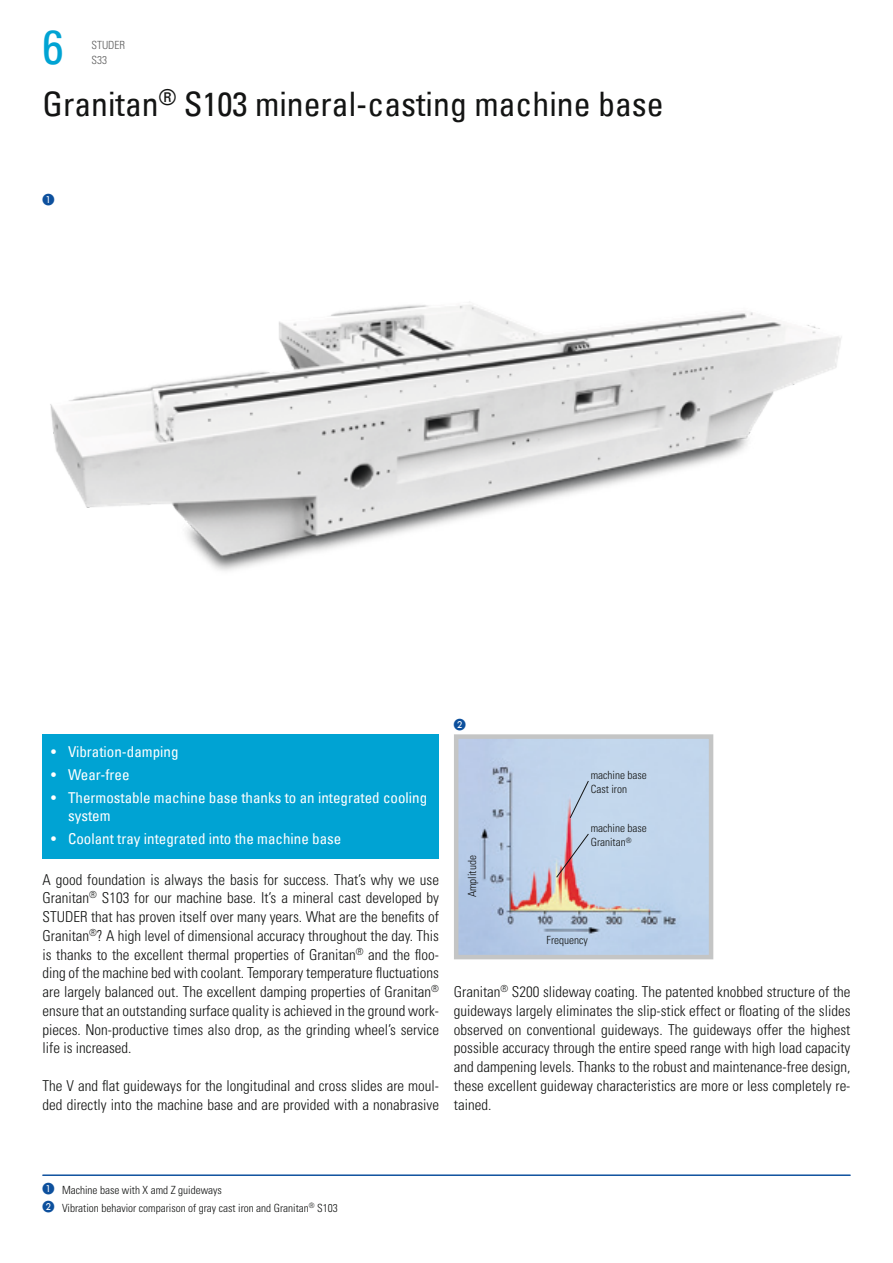
<style>
.page{position:relative;width:893px;height:1263px;background:#fff}
.page>*{position:absolute;margin:0;border:0;box-sizing:border-box;transform-origin:0 0}
.t1{font:condensed 48px "Univers Com 57";color:#00a3d3}
.t2{font:condensed 33.75px "Univers Com 57";color:#131413}
.t3{font:300 condensed 15px/18.8px "Univers LT Std";color:#131413;text-align:justify}
.t4{font:condensed 15px/18.8px "Univers Com 57";color:#fff}
.t5{font:300 condensed 11.25px/14.2px "Univers LT Std";color:#131413}
.t6{font:300 condensed 11.25px/15px "Univers LT Std";color:#5a5a5a}
.s1{color:#0d509d}
</style>
<div class="page">
<hr style="left:43px;top:1175px;width:807px;height:1px;background:#0d509d">
<div style="left:43px;top:735px;width:396px;height:124px;background:#00a3d3"></div>
<img style="left:459px;top:739px;width:249px;height:215px">
<div style="left:454px;top:734px;width:259px;height:225px;border:4px solid #c4c5c5"></div>
<svg style="left:570px;top:780px;width:19px;height:38px"></svg>
<svg style="left:556px;top:833px;width:33px;height:45px"></svg>
<img style="left:50px;top:305px;width:792px;height:266px">
<h1 class="t1" style="left:43px;top:17px;width:23px">6</h1>
<p class="t6" style="left:91px;top:37px;width:35px">STUDER<br>S33</p>
<h2 class="t2" style="left:43px;top:82px;width:623px">Granitan<sup>®</sup> S103 mineral-casting machine base</h2>
<p class="t4" style="left:51px;top:742px;width:129px">• Vibration-damping</p>
<p class="t4" style="left:51px;top:765px;width:80px">• Wear-free</p>
<p class="t4" style="left:68px;top:788px;width:361px;text-indent:-17px">• Thermostable machine base thanks to an integrated cooling system</p>
<p class="t4" style="left:51px;top:829px;width:292px">• Coolant tray integrated into the machine base</p>
<p class="t3" style="left:43px;top:870px;width:398px">A good foundation is always the basis for success. That’s why we use Granitan<sup>®</sup> S103 for our machine base. It’s a mineral cast developed by STUDER that has proven itself over many years. What are the benefits of Granitan<sup>®</sup>? A high level of dimensional accuracy throughout the day. This is thanks to the excellent thermal properties of Granitan<sup>®</sup> and the floo&shy;ding of the machine bed with coolant. Temporary temperature fluctuations are largely balanced out. The excellent damping properties of Granitan<sup>® </sup>ensure that an outstanding surface quality is achieved in the ground work&shy;pieces. Non-productive times also drop, as the grinding wheel’s service life is increased.</p>
<p class="t3" style="left:43px;top:1076px;width:398px">The V and flat guideways for the longitudinal and cross slides are moul&shy;ded directly into the machine base and are provided with a nonabrasive</p>
<p class="t5" style="left:465px;top:897px;width:43px;rotate:-90deg">Amplitude</p>
<p class="t5" style="left:591px;top:768px;width:58px">machine base<br>Cast iron</p>
<p class="t5" style="left:591px;top:821px;width:58px">machine base<br>Granitan<sup>®</sup></p>
<p class="t5" style="left:547px;top:932px;width:43px">Frequency</p>
<p class="t3" style="left:454px;top:982px;width:398px">Granitan<sup>®</sup> S200 slideway coating. The patented knobbed structure of the guideways largely eliminates the slip-stick effect or floating of the slides observed on conventional guideways. The guideways offer the highest possible accuracy through the entire speed range with high load capacity and dampening levels. Thanks to the robust and maintenance-free design, these excellent guideway characteristics are more or less completely re&shy;tained.</p>
<p class="t5" style="left:43px;top:1181px;width:297px;line-height:18px"><span class="s1">❶</span> Machine base with X amd Z guideways<br><span class="s1">❷</span> Vibration behavior comparison of gray cast iron and Granitan<sup>®</sup> S103</p>
</div>
